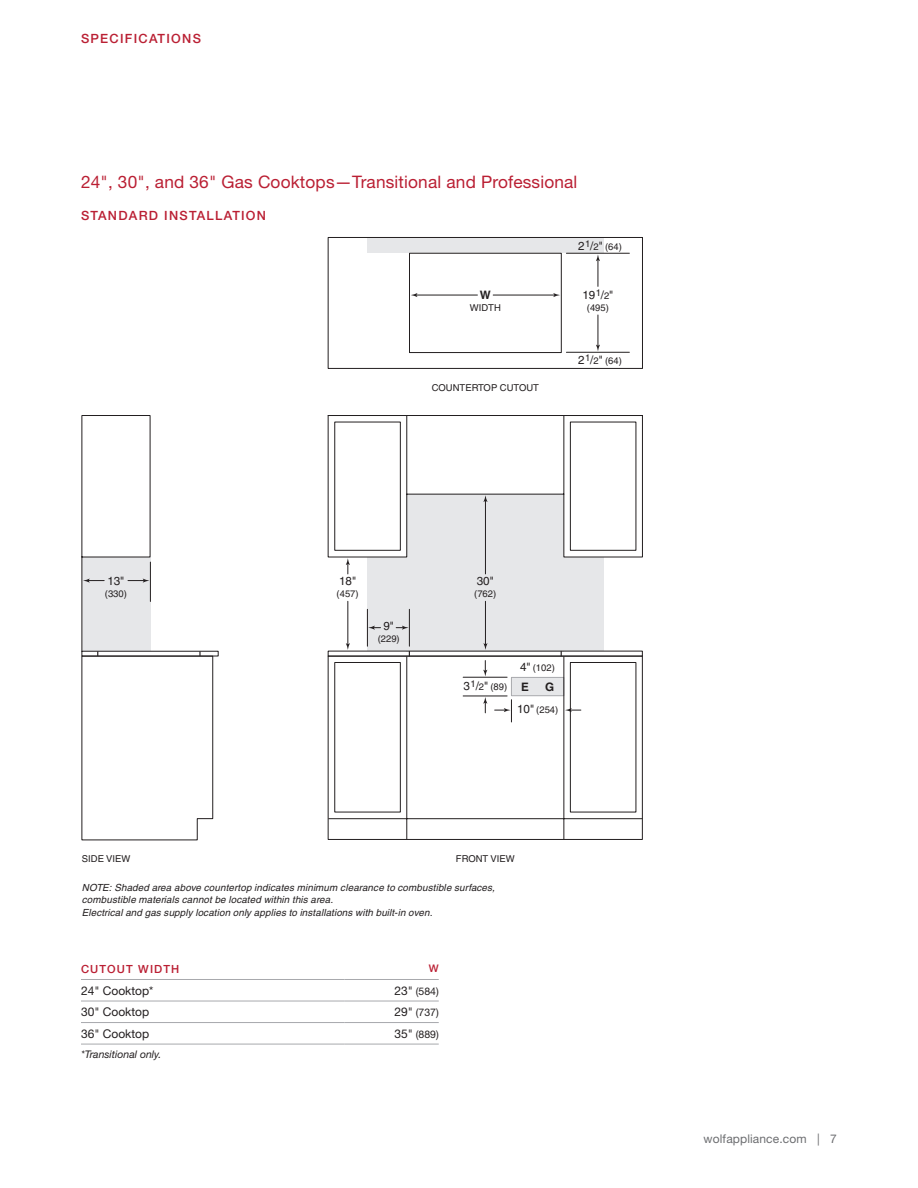
<style>
.page{position:relative;width:918px;height:1188px;background:#fff}
.page>*{position:absolute;margin:0;border:0;box-sizing:border-box;transform-origin:0 0}
.t1{font:17.25px "Helvetica Neue LT Std";letter-spacing:.01em;color:#ba1f33}
.t2{font:500 12.75px "Helvetica Neue LT Std";letter-spacing:.1em;color:#ba1f33}
.t3{font:12px "Helvetica Neue LT Std";color:#231f20}
.t4{font:12px "Helvetica Neue LT Std";letter-spacing:.01em;color:#6c6d70}
.t5{font:11.7px "Helvetica";color:#231f20}
.t6{font:700 11.7px "Helvetica";color:#231f20}
.t7{font:500 11.25px "Helvetica Neue LT Std";letter-spacing:.1em;color:#ba1f33}
.t8{font:10.5px "Helvetica Neue LT Std";color:#231f20}
.t9{font:italic 10.5px "Helvetica Neue LT Std";color:#231f20}
.t10{font:500 10.5px "Helvetica Neue LT Std";color:#ba1f33}
.t11{font:italic 9.75px/12.8px "Helvetica";letter-spacing:.015em;color:#231f20}
.t12{font:9.45px "Helvetica";color:#231f20}
.s1{font-size:11.7px}
.s2{font-size:9.45px}
.s3{font-size:12px}
</style>
<div class="page">
<svg style="left:81px;top:652px;width:562px;height:189px"></svg>
<svg style="left:81px;top:237px;width:562px;height:415px"></svg>
<svg style="left:327px;top:415px;width:316px;height:143px"></svg>
<svg style="left:346px;top:643px;width:4px;height:7px"></svg>
<hr style="left:348px;top:601px;width:1px;height:44px;background:#231f20">
<svg style="left:346px;top:558px;width:4px;height:16px"></svg>
<svg style="left:368px;top:626px;width:13px;height:4px"></svg>
<svg style="left:396px;top:626px;width:13px;height:4px"></svg>
<hr style="left:409px;top:609px;width:1px;height:37px;background:#231f20">
<hr style="left:367px;top:609px;width:1px;height:37px;background:#231f20">
<hr style="left:566px;top:352px;width:63px;height:1px;background:#231f20">
<hr style="left:566px;top:253px;width:63px;height:1px;background:#231f20">
<svg style="left:596px;top:345px;width:4px;height:6px"></svg>
<hr style="left:598px;top:315px;width:1px;height:32px;background:#231f20">
<svg style="left:596px;top:254px;width:4px;height:32px"></svg>
<hr style="left:81px;top:979px;width:263px;height:1px;background:#a8a9ad">
<hr style="left:344px;top:979px;width:95px;height:1px;background:#a8a9ad">
<hr style="left:81px;top:1001px;width:263px;height:1px;background:#a8a9ad">
<hr style="left:344px;top:1001px;width:95px;height:1px;background:#a8a9ad">
<hr style="left:81px;top:1022px;width:263px;height:1px;background:#a8a9ad">
<hr style="left:344px;top:1022px;width:95px;height:1px;background:#a8a9ad">
<hr style="left:81px;top:1044px;width:263px;height:1px;background:#a8a9ad">
<hr style="left:344px;top:1044px;width:95px;height:1px;background:#a8a9ad">
<h2 class="t2" style="left:81px;top:31px;width:122px">SPECIFICATIONS</h2>
<h1 class="t1" style="left:81px;top:171px;width:498px">24", 30", and 36" Gas Cooktops—Transitional and Professional</h1>
<h2 class="t2" style="left:81px;top:208px;width:187px">STANDARD INSTALLATION</h2>
<p class="t6" style="left:480px;top:288px;width:12px">W</p>
<p class="t12" style="left:470px;top:302px;width:32px">WIDTH</p>
<p class="t12" style="left:432px;top:382px;width:109px">COUNTERTOP CUTOUT</p>
<p class="t12" style="left:578px;top:241px;width:45px"><span class="s1">2</span>1<span class="s1">/</span>2<span class="s1">"</span> (64)</p>
<p class="t5" style="left:582px;top:288px;width:32px">19<sup>1</sup>/<span class="s2">2</span>"</p>
<p class="t12" style="left:587px;top:302px;width:24px">(495)</p>
<p class="t12" style="left:578px;top:356px;width:45px"><span class="s1">2</span>1<span class="s1">/</span>2<span class="s1">"</span> (64)</p>
<p class="t5" style="left:107px;top:574px;width:19px">13"</p>
<p class="t12" style="left:105px;top:588px;width:24px">(330)</p>
<p class="t5" style="left:339px;top:574px;width:19px">18"</p>
<p class="t12" style="left:337px;top:588px;width:24px">(457)</p>
<p class="t5" style="left:383px;top:619px;width:12px">9"</p>
<p class="t12" style="left:378px;top:633px;width:24px">(229)</p>
<p class="t5" style="left:477px;top:574px;width:19px">30"</p>
<p class="t12" style="left:474px;top:588px;width:24px">(762)</p>
<p class="t12" style="left:463px;top:682px;width:45px"><span class="s1">3</span>1<span class="s1">/</span>2<span class="s1">"</span> (89)</p>
<p class="t12" style="left:520px;top:662px;width:36px"><span class="s1">4"</span> (102)</p>
<p class="t6" style="left:521px;top:679px;width:9px">E</p>
<p class="t6" style="left:545px;top:679px;width:11px">G</p>
<p class="t12" style="left:517px;top:705px;width:43px"><span class="s1">10"</span> (254)</p>
<p class="t12" style="left:82px;top:853px;width:50px">SIDE VIEW</p>
<p class="t12" style="left:456px;top:853px;width:60px">FRONT VIEW</p>
<p class="t11" style="left:82px;top:881px;width:415px">NOTE: Shaded area above countertop indicates minimum clearance to combustible surfaces, combustible materials cannot be located within this area.<br>Electrical and gas supply location only applies to installations with built-in oven.</p>
<p class="t7" style="left:81px;top:962px;width:100px">CUTOUT WIDTH</p>
<p class="t10" style="left:429px;top:962px;width:11px">W</p>
<p class="t3" style="left:81px;top:983px;width:74px">24" Cooktop*</p>
<p class="t8" style="left:394px;top:985px;width:46px"><span class="s3">23"</span> (584)</p>
<p class="t3" style="left:81px;top:1005px;width:70px">30" Cooktop</p>
<p class="t8" style="left:394px;top:1006px;width:46px"><span class="s3">29"</span> (737)</p>
<p class="t3" style="left:81px;top:1026px;width:70px">36" Cooktop</p>
<p class="t8" style="left:394px;top:1028px;width:46px"><span class="s3">35"</span> (889)</p>
<p class="t9" style="left:81px;top:1048px;width:82px">*Transitional only.</p>
<p class="t4" style="left:704px;top:1131px;width:135px">wolfappliance.com | 7</p>
</div>
